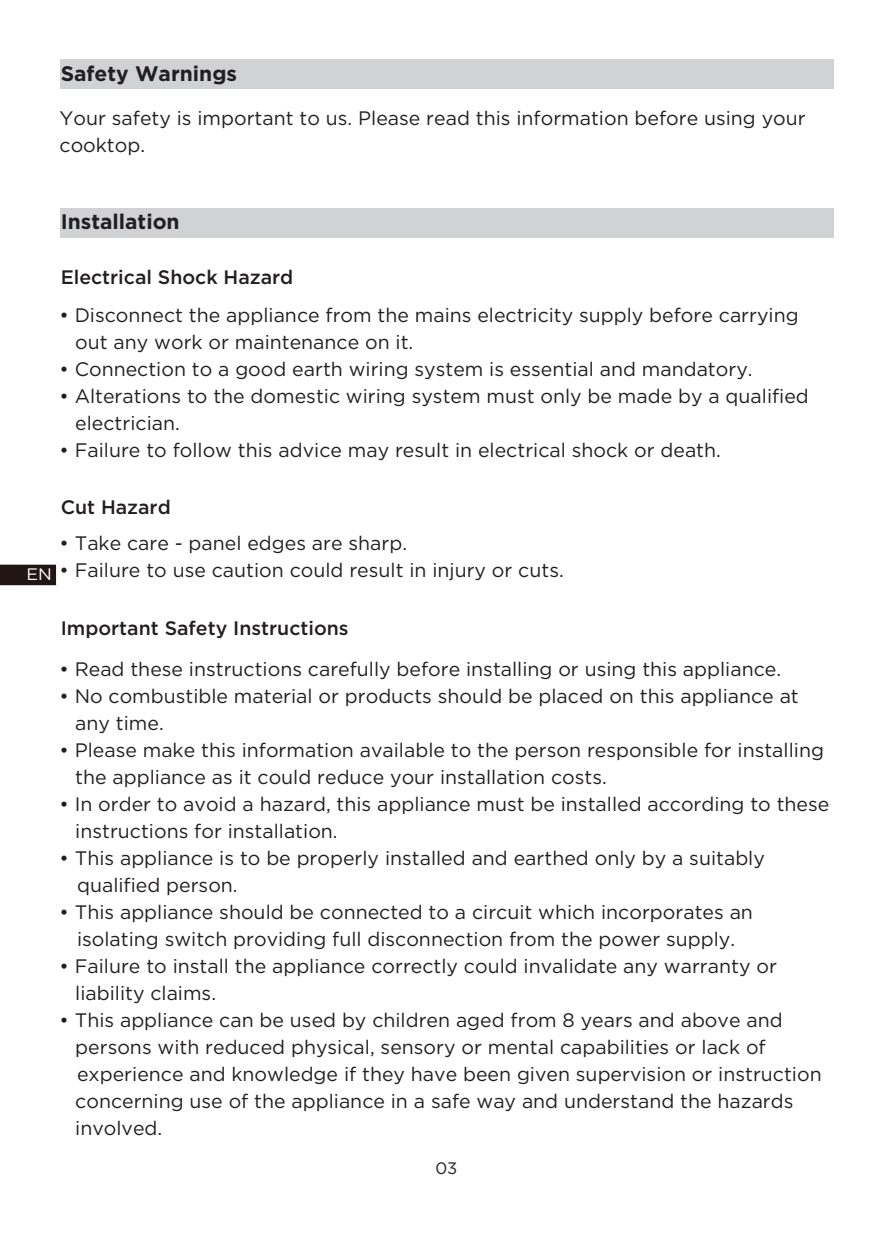
<style>
.page{position:relative;width:893px;height:1234px;background:#fff}
.page>*{position:absolute;margin:0;border:0;box-sizing:border-box;transform-origin:0 0}
.t1{font:700 21px "Gotham HTF";color:#231f20}
.t2{font:19.5px/27px "Gotham HTF";color:#231f20}
.t3{font:500 19.5px "Gotham HTF";color:#231f20}
.t4{font:16.5px "Gotham HTF";color:#231f20}
.t5{font:16.5px "Gotham HTF";color:#fff;scale:1.05 1}
</style>
<div class="page">
<div style="left:60px;top:60px;width:773px;height:29px;background:#d1d2d4"></div>
<div style="left:60px;top:208px;width:773px;height:29px;background:#d1d2d4"></div>
<svg style="left:0;top:564px;width:56px;height:21px"></svg>
<p class="t1" style="left:61px;top:61px;width:178px">Safety Warnings</p>
<p class="t2" style="left:60px;top:104px;width:748px">Your safety is important to us. Please read this information before using your cooktop.</p>
<p class="t1" style="left:61px;top:209px;width:121px">Installation</p>
<p class="t3" style="left:61px;top:266px;width:234px">Electrical Shock Hazard</p>
<p class="t2" style="left:75px;top:301px;width:725px;text-indent:-16px">• Disconnect the appliance from the mains electricity supply before carrying out any work or maintenance on it.</p>
<p class="t2" style="left:60px;top:355px;width:695px">• Connection to a good earth wiring system is essential and mandatory.</p>
<p class="t2" style="left:75px;top:382px;width:735px;text-indent:-16px">• Alterations to the domestic wiring system must only be made by a qualified electrician.</p>
<p class="t2" style="left:60px;top:436px;width:663px">• Failure to follow this advice may result in electrical shock or death.</p>
<p class="t5" style="left:27px;top:565px;width:26px">EN</p>
<p class="t3" style="left:61px;top:496px;width:112px">Cut Hazard</p>
<p class="t2" style="left:60px;top:529px;width:349px">• Take care - panel edges are sharp.</p>
<p class="t2" style="left:60px;top:556px;width:506px">• Failure to use caution could result in injury or cuts.</p>
<p class="t3" style="left:61px;top:616px;width:290px">Important Safety Instructions</p>
<p class="t2" style="left:60px;top:654px;width:723px">• Read these instructions carefully before installing or using this appliance.</p>
<p class="t2" style="left:75px;top:681px;width:725px;text-indent:-16px">• No combustible material or products should be placed on this appliance at any time.</p>
<p class="t2" style="left:75px;top:735px;width:750px;text-indent:-16px">• Please make this information available to the person responsible for installing the appliance as it could reduce your installation costs.</p>
<p class="t2" style="left:75px;top:789px;width:756px;text-indent:-16px">• In order to avoid a hazard, this appliance must be installed according to these instructions for installation.</p>
<p class="t2" style="left:77px;top:843px;width:689px;text-indent:-18px">• This appliance is to be properly installed and earthed only by a suitably qualified person.</p>
<p class="t2" style="left:60px;top:897px;width:695px;text-align:center">• This appliance should be connected to a circuit which incorporates an isolating switch providing full disconnection from the power supply.</p>
<p class="t2" style="left:75px;top:951px;width:703px;text-indent:-16px">• Failure to install the appliance correctly could invalidate any warranty or liability claims.</p>
<p class="t2" style="left:75px;top:1006px;width:748px;text-indent:-16px">• This appliance can be used by children aged from 8 years and above and persons with reduced physical, sensory or mental capabilities or lack of experience and knowledge if they have been given supervision or instruction concerning use of the appliance in a safe way and understand the hazards involved.</p>
<p class="t4" style="left:435px;top:1159px;width:23px">03</p>
</div>
